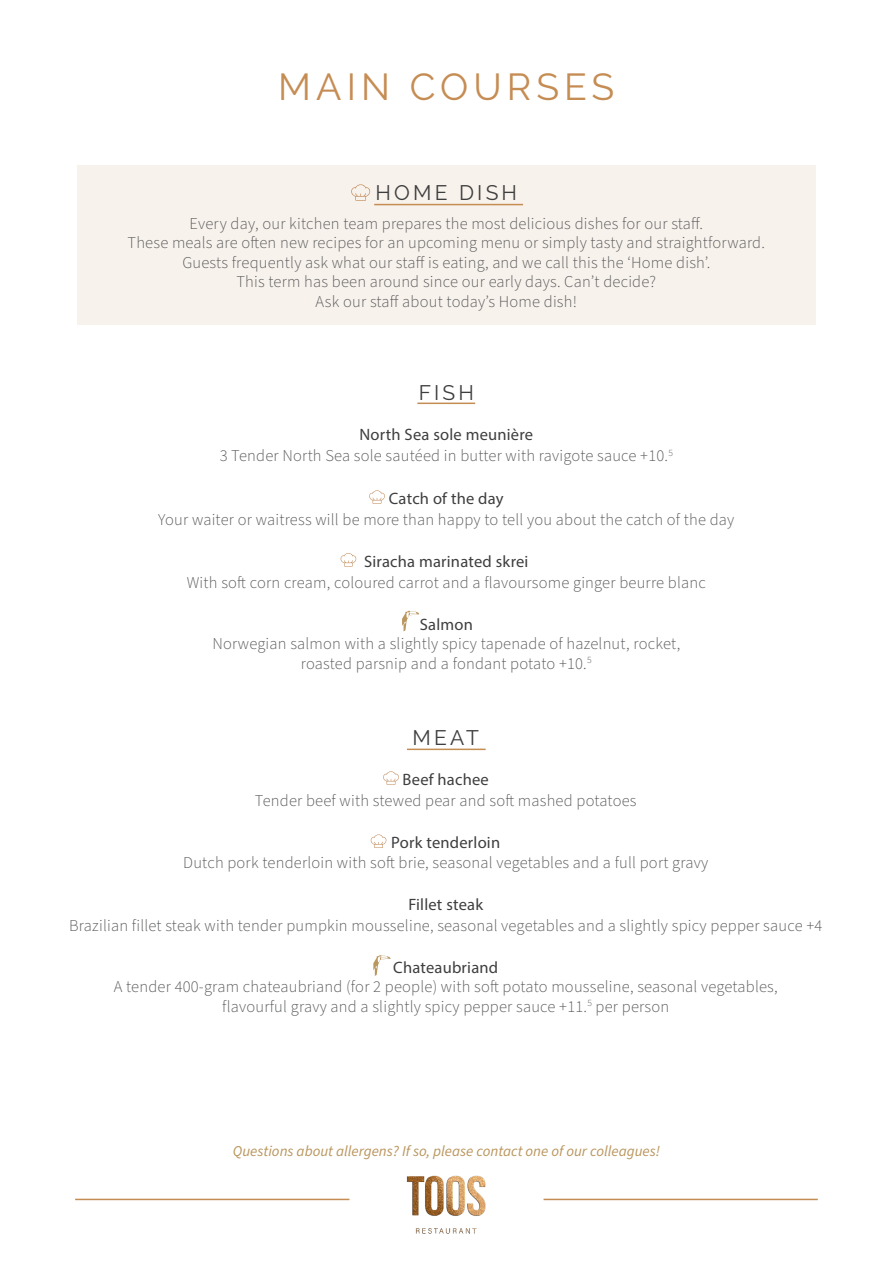
<style>
.page{position:relative;width:893px;height:1263px;background:#fff}
.page>*{position:absolute;margin:0;border:0;box-sizing:border-box;transform-origin:0 0}
.t1{font:37.5px "Raleway";letter-spacing:.135em;color:#c58c53}
.t2{font:21px "Raleway";letter-spacing:.15em;color:#3e3e3f}
.t3{font:300 16.5px "Source Sans Pro";letter-spacing:.015em;color:#57585a}
.t4{font:16.5px "Myriad Pro";letter-spacing:.015em;color:#3e3e3f}
.t5{font:italic 15px "Source Sans Pro";color:#ba965e}
</style>
<div class="page">
<img style="left:407px;top:1175px;width:79px;height:59px">
<hr style="left:544px;top:1199px;width:274px;height:1px;background:#c58c53">
<hr style="left:75px;top:1199px;width:274px;height:1px;background:#c58c53">
<hr style="left:417px;top:403px;width:58px;height:1px;background:#c58c53">
<div style="left:77px;top:165px;width:739px;height:160px;background:#f8f2ec"></div>
<hr style="left:374px;top:204px;width:149px;height:1px;background:#c58c53">
<svg style="left:402px;top:610px;width:18px;height:21px"></svg>
<svg style="left:373px;top:955px;width:18px;height:21px"></svg>
<svg style="left:369px;top:490px;width:16px;height:14px"></svg>
<svg style="left:341px;top:553px;width:15px;height:13px"></svg>
<hr style="left:407px;top:749px;width:79px;height:1px;background:#c58c53">
<svg style="left:383px;top:771px;width:16px;height:14px"></svg>
<svg style="left:371px;top:834px;width:16px;height:14px"></svg>
<svg style="left:351px;top:184px;width:19px;height:17px"></svg>
<p class="t1" style="left:278px;top:65px;width:337px">MAIN COURSES</p>
<p class="t2" style="left:376px;top:180px;width:143px">HOME DISH</p>
<p class="t3" style="left:190px;top:212px;width:515px">Every day, our kitchen team prepares the most delicious dishes for our staff.</p>
<p class="t3" style="left:128px;top:232px;width:639px">These meals are often new recipes for an upcoming menu or simply tasty and straightforward.</p>
<p class="t3" style="left:182px;top:251px;width:529px">Guests frequently ask what our staff is eating, and we call this the ‘Home dish’.</p>
<p class="t3" style="left:236px;top:271px;width:421px">This term has been around since our early days. Can’t decide?</p>
<p class="t3" style="left:316px;top:290px;width:263px">Ask our staff about today’s Home dish!</p>
<p class="t2" style="left:419px;top:380px;width:57px">FISH</p>
<p class="t4" style="left:359px;top:425px;width:175px">North Sea sole meunière</p>
<p class="t3" style="left:220px;top:445px;width:455px">3 Tender North Sea sole sautéed in butter with ravigote sauce +10.<sup>5</sup></p>
<p class="t4" style="left:389px;top:488px;width:116px">Catch of the day</p>
<p class="t3" style="left:158px;top:508px;width:578px">Your waiter or waitress will be more than happy to tell you about the catch of the day</p>
<p class="t4" style="left:364px;top:551px;width:166px">Siracha marinated skrei</p>
<p class="t3" style="left:187px;top:571px;width:521px">With soft corn cream, coloured carrot and a flavoursome ginger beurre blanc</p>
<p class="t4" style="left:420px;top:614px;width:55px">Salmon</p>
<p class="t3" style="left:212px;top:632px;width:469px">Norwegian salmon with a slightly spicy tapenade of hazelnut, rocket,</p>
<p class="t3" style="left:301px;top:652px;width:292px">roasted parsnip and a fondant potato +10.<sup>5</sup></p>
<p class="t2" style="left:413px;top:725px;width:68px">MEAT</p>
<p class="t4" style="left:403px;top:770px;width:88px">Beef hachee</p>
<p class="t3" style="left:255px;top:790px;width:383px">Tender beef with stewed pear and soft mashed potatoes</p>
<p class="t4" style="left:391px;top:833px;width:110px">Pork tenderloin</p>
<p class="t3" style="left:183px;top:851px;width:527px">Dutch pork tenderloin with soft brie, seasonal vegetables and a full port gravy</p>
<p class="t4" style="left:408px;top:894px;width:76px">Fillet steak</p>
<p class="t3" style="left:69px;top:914px;width:755px">Brazilian fillet steak with tender pumpkin mousseline, seasonal vegetables and a slightly spicy pepper sauce +4</p>
<p class="t4" style="left:393px;top:957px;width:106px">Chateaubriand</p>
<p class="t3" style="left:114px;top:976px;width:665px">A tender 400-gram chateaubriand (for 2 people) with soft potato mousseline, seasonal vegetables,</p>
<p class="t3" style="left:222px;top:995px;width:449px">flavourful gravy and a slightly spicy pepper sauce +11.<sup>5</sup> per person</p>
<p class="t5" style="left:233px;top:1141px;width:428px">Questions about allergens? If so, please contact one of our colleagues!</p>
</div>
